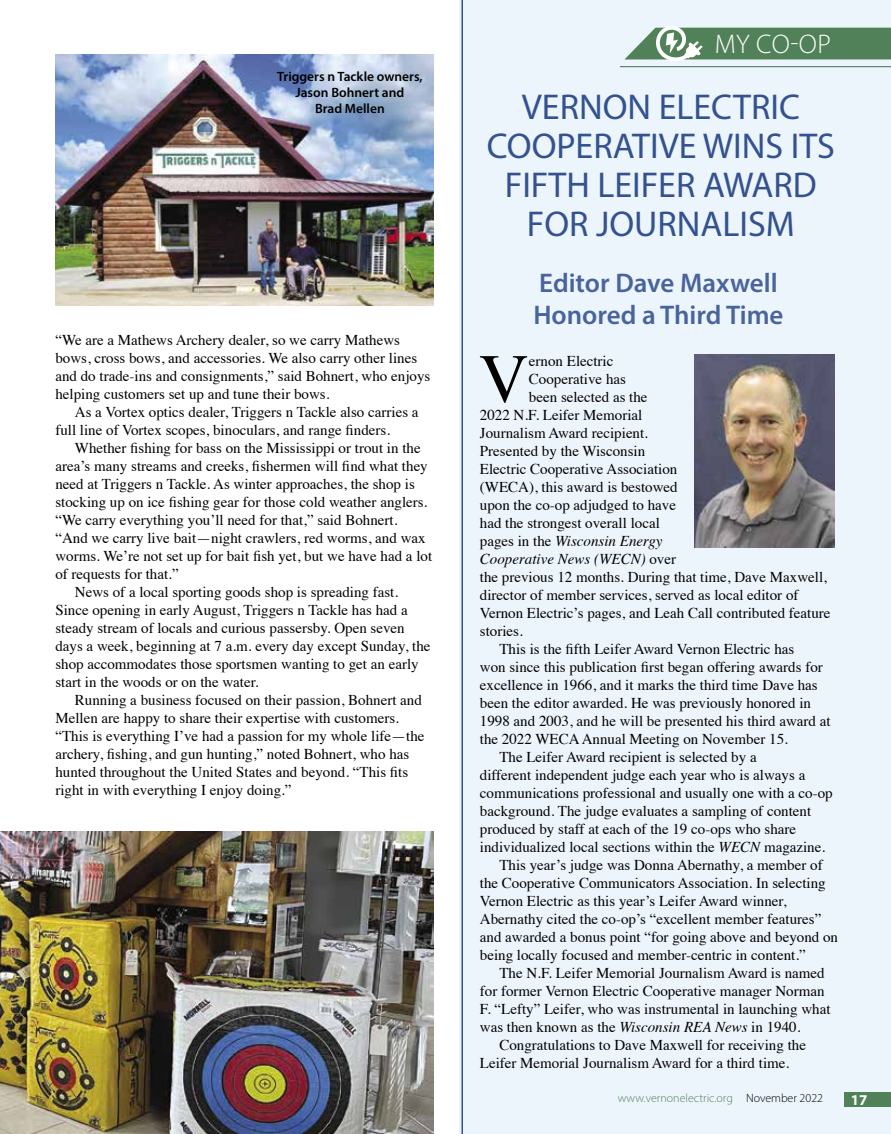
<style>
.page{position:relative;width:891px;height:1134px;background:#fff}
.page>*{position:absolute;margin:0;border:0;box-sizing:border-box;transform-origin:0 0}
.t1{font:69.45px "Times";color:#000}
.t2{font:36px/39px "Myriad Pro";color:#33528f;text-align:center}
.t3{font:600 27px/32.4px "Myriad Pro";color:#49639c}
.t4{font:300 27px "Myriad Pro";color:#fff}
.t5{font:15px/18px "Times";color:#000}
.t6{font:italic 15px "Times";color:#000}
.t7{font:700 15px "Myriad Pro";color:#fff}
.t8{font:600 13.5px/16.2px "Myriad Pro";color:#000;text-align:center}
.t9{font:300 12px "Myriad Pro";color:#518159}
.s1{font-style:normal}
.s2{font-style:italic}
.s3{color:#000}
</style>
<div class="page">
<div style="left:459px;top:0;width:432px;height:1134px;background:#edf5fc"></div>
<div style="left:845px;top:1093px;width:46px;height:14px;background:#518159"></div>
<hr style="left:620px;top:66px;width:271px;height:1px;background:#518159">
<svg style="left:624px;top:26px;width:267px;height:35px;background:#729a7b"></svg>
<img style="left:695px;top:355px;width:140px;height:192px">
<img style="left:55px;top:55px;width:378px;height:251px">
<img style="left:0;top:831px;width:433px;height:303px">
<hr style="left:461px;top:0;width:2px;height:1134px;background:#33528f">
<p class="t8" style="left:277px;top:68px;width:147px">Triggers n Tackle owners,<br>Jason Bohnert and<br>Brad Mellen</p>
<p class="t5" style="left:55px;top:329px;width:376px">“We are a Mathews Archery dealer, so we carry Mathews bows, cross bows, and accessories. We also carry other lines and do trade-ins and consignments,” said Bohnert, who enjoys helping customers set up and tune their bows.</p>
<p class="t5" style="left:55px;top:401px;width:365px;text-indent:20px">As a Vortex optics dealer, Triggers n Tackle also carries a full line of Vortex scopes, binoculars, and range finders.</p>
<p class="t5" style="left:75px;top:437px;width:347px">Whether fishing for bass on the Mississippi or trout in the</p>
<p class="t5" style="left:55px;top:455px;width:374px">area’s many streams and creeks, fishermen will find what they</p>
<p class="t5" style="left:55px;top:473px;width:361px">need at Triggers n Tackle. As winter approaches, the shop is</p>
<p class="t5" style="left:55px;top:491px;width:374px">stocking up on ice fishing gear for those cold weather anglers.</p>
<p class="t5" style="left:55px;top:509px;width:344px">“We carry everything you’ll need for that,” said Bohnert.</p>
<p class="t5" style="left:55px;top:527px;width:372px">“And we carry live bait—night crawlers, red worms, and wax</p>
<p class="t5" style="left:55px;top:545px;width:378px">worms. We’re not set up for bait fish yet, but we have had a lot</p>
<p class="t5" style="left:55px;top:563px;width:125px">of requests for that.”</p>
<p class="t5" style="left:75px;top:581px;width:325px">News of a local sporting goods shop is spreading fast.</p>
<p class="t5" style="left:55px;top:599px;width:354px">Since opening in early August, Triggers n Tackle has had a</p>
<p class="t5" style="left:55px;top:617px;width:351px">steady stream of locals and curious passersby. Open seven</p>
<p class="t5" style="left:55px;top:635px;width:377px">days a week, beginning at 7 a.m. every day except Sunday, the</p>
<p class="t5" style="left:55px;top:653px;width:365px">shop accommodates those sportsmen wanting to get an early</p>
<p class="t5" style="left:55px;top:671px;width:205px">start in the woods or on the water.</p>
<p class="t5" style="left:75px;top:689px;width:349px">Running a business focused on their passion, Bohnert and</p>
<p class="t5" style="left:55px;top:707px;width:345px">Mellen are happy to share their expertise with customers.</p>
<p class="t5" style="left:55px;top:725px;width:371px">“This is everything I’ve had a passion for my whole life—the</p>
<p class="t5" style="left:55px;top:743px;width:355px">archery, fishing, and gun hunting,” noted Bohnert, who has</p>
<p class="t5" style="left:55px;top:761px;width:354px">hunted throughout the United States and beyond. “This fits</p>
<p class="t5" style="left:55px;top:779px;width:238px">right in with everything I enjoy doing.”</p>
<h3 class="t4" style="left:715px;top:27px;width:118px">MY CO-OP</h3>
<h2 class="t2" style="left:487px;top:87px;width:350px">VERNON ELECTRIC<br>COOPERATIVE WINS ITS<br>FIFTH LEIFER AWARD<br>FOR JOURNALISM</h2>
<h3 class="t3" style="left:533px;top:266px;width:252px">Editor Dave Maxwell<br>Honored a Third Time</h3>
<h1 class="t1" style="left:479px;top:314px;width:52px">V</h1>
<p class="t5" style="left:529px;top:351px;width:86px">ernon Electric</p>
<p class="t5" style="left:529px;top:369px;width:99px">Cooperative has</p>
<p class="t5" style="left:529px;top:387px;width:120px">been selected as the</p>
<p class="t5" style="left:480px;top:405px;width:164px">2022 N.F. Leifer Memorial</p>
<p class="t5" style="left:480px;top:423px;width:170px">Journalism Award recipient.</p>
<p class="t5" style="left:480px;top:441px;width:167px">Presented by the Wisconsin</p>
<p class="t5" style="left:480px;top:459px;width:199px">Electric Cooperative Association</p>
<p class="t5" style="left:480px;top:477px;width:199px">(WECA), this award is bestowed</p>
<p class="t5" style="left:480px;top:495px;width:198px">upon the co-op adjudged to have</p>
<p class="t5" style="left:480px;top:513px;width:181px">had the strongest overall local</p>
<p class="t6" style="left:480px;top:528px;width:184px"><span class="s1">pages in the</span> Wisconsin Energy</p>
<p class="t6" style="left:480px;top:546px;width:198px">Cooperative News (WECN) <span class="s1">over</span></p>
<p class="t5" style="left:480px;top:567px;width:349px">the previous 12 months. During that time, Dave Maxwell,</p>
<p class="t5" style="left:480px;top:585px;width:320px">director of member services, served as local editor of</p>
<p class="t5" style="left:480px;top:603px;width:352px">Vernon Electric’s pages, and Leah Call contributed feature</p>
<p class="t5" style="left:480px;top:621px;width:44px">stories.</p>
<p class="t5" style="left:499px;top:639px;width:296px">This is the fifth Leifer Award Vernon Electric has</p>
<p class="t5" style="left:480px;top:657px;width:344px">won since this publication first began offering awards for</p>
<p class="t5" style="left:480px;top:675px;width:339px">excellence in 1966, and it marks the third time Dave has</p>
<p class="t5" style="left:480px;top:693px;width:333px">been the editor awarded. He was previously honored in</p>
<p class="t5" style="left:480px;top:711px;width:352px">1998 and 2003, and he will be presented his third award at</p>
<p class="t5" style="left:480px;top:729px;width:310px">the 2022 WECA Annual Meeting on November 15.</p>
<p class="t5" style="left:499px;top:747px;width:259px">The Leifer Award recipient is selected by a</p>
<p class="t5" style="left:480px;top:765px;width:327px">different independent judge each year who is always a</p>
<p class="t5" style="left:480px;top:783px;width:354px">communications professional and usually one with a co-op</p>
<p class="t5" style="left:480px;top:801px;width:333px">background. The judge evaluates a sampling of content</p>
<p class="t5" style="left:480px;top:819px;width:318px">produced by staff at each of the 19 co-ops who share</p>
<p class="t5" style="left:480px;top:837px;width:347px">individualized local sections within the <span class="s2">WECN</span> magazine.</p>
<p class="t5" style="left:499px;top:855px;width:325px">This year’s judge was Donna Abernathy, a member of</p>
<p class="t5" style="left:480px;top:873px;width:347px">the Cooperative Communicators Association. In selecting</p>
<p class="t5" style="left:480px;top:891px;width:308px">Vernon Electric as this year’s Leifer Award winner,</p>
<p class="t5" style="left:480px;top:909px;width:343px">Abernathy cited the co-op’s “excellent member features”</p>
<p class="t5" style="left:480px;top:927px;width:360px">and awarded a bonus point “for going above and beyond on</p>
<p class="t5" style="left:480px;top:945px;width:327px">being locally focused and member-centric in content.”</p>
<p class="t5" style="left:499px;top:963px;width:327px">The N.F. Leifer Memorial Journalism Award is named</p>
<p class="t5" style="left:480px;top:981px;width:346px">for former Vernon Electric Cooperative manager Norman</p>
<p class="t5" style="left:480px;top:999px;width:352px">F. “Lefty” Leifer, who was instrumental in launching what</p>
<p class="t5" style="left:480px;top:1017px;width:322px">was then known as the <span class="s2">Wisconsin REA News</span> in 1940.</p>
<p class="t5" style="left:499px;top:1035px;width:308px">Congratulations to Dave Maxwell for receiving the</p>
<p class="t5" style="left:480px;top:1053px;width:311px">Leifer Memorial Journalism Award for a third time.</p>
<p class="t9" style="left:618px;top:1091px;width:207px">www.vernonelectric.org <span class="s3">November 2022</span></p>
<p class="t7" style="left:851px;top:1090px;width:18px">17</p>
</div>
